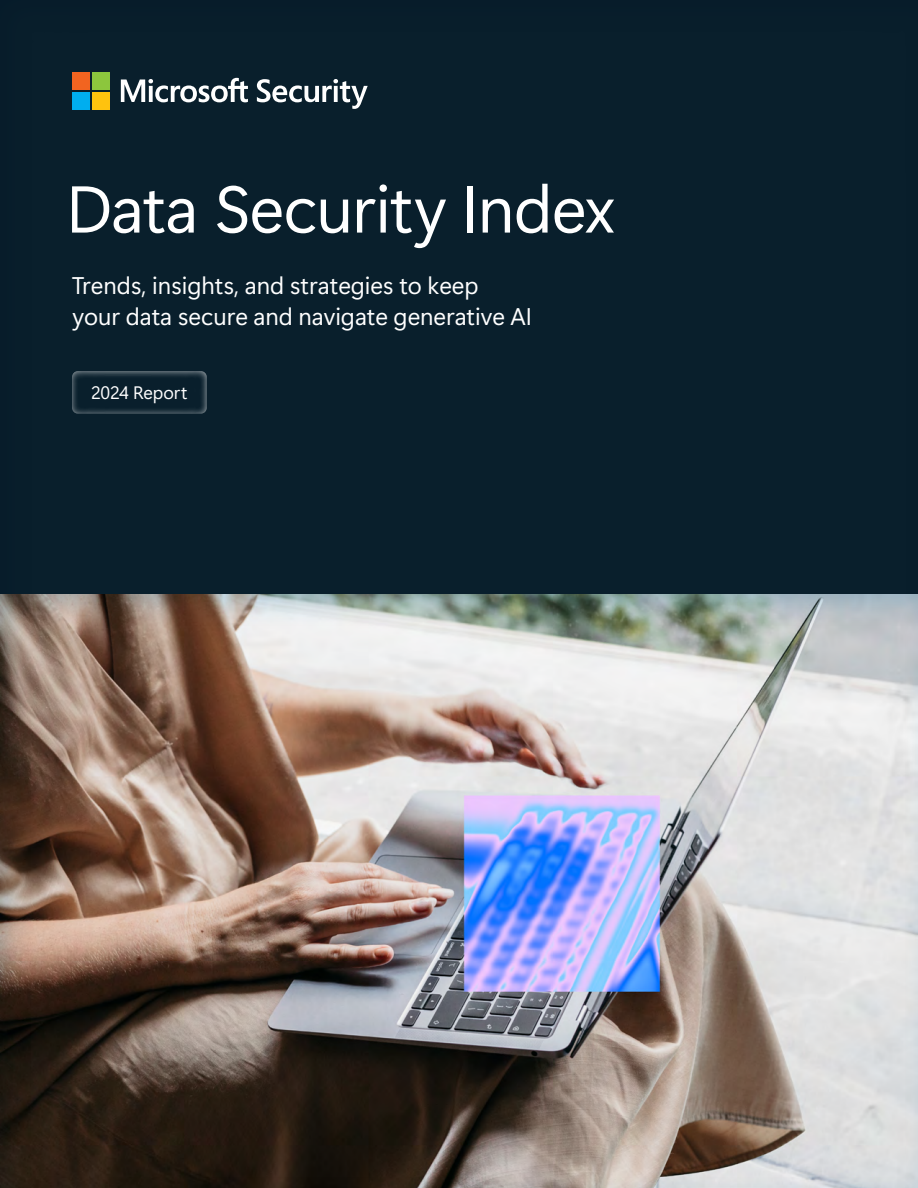
<style>
.page{position:relative;width:918px;height:1188px;background:#091f2c}
.page>*{position:absolute;margin:0;border:0;box-sizing:border-box;transform-origin:0 0}
.H1_-_Cover{font:66px "Segoe Sans 240000";letter-spacing:-.015em;color:#fff}
.SH_-_Cover{font:24px/31.2px "Segoe Sans 240000";color:#fff}
.t1{font:18px "Segoe Sans 240000";letter-spacing:-.01em;color:#fff}
</style>
<div class="page">
<svg style="left:257px;top:79px;width:111px;height:30px"></svg>
<svg style="left:121px;top:78px;width:127px;height:24px"></svg>
<div style="left:72px;top:72px;width:18px;height:18px;background:#f26420"></div>
<div style="left:92px;top:72px;width:18px;height:18px;background:#8cc63d"></div>
<div style="left:72px;top:92px;width:18px;height:17px;background:#00aeef"></div>
<div style="left:92px;top:92px;width:18px;height:17px;background:#ffc20e"></div>
<div style="left:0;top:585px;width:918px;height:603px;background:#8dc8e8;opacity:.5"></div>
<div style="left:60px;top:361px;width:162px;height:55px;background:#fff;opacity:.75"></div>
<p class="H1_-_Cover" style="left:66px;top:163px;width:550px">Data Security Index</p>
<p class="SH_-_Cover" style="left:72px;top:269px;width:461px">Trends, insights, and strategies to keep your data secure and navigate generative AI</p>
<p class="t1" style="left:91px;top:380px;width:98px">2024 Report</p>
</div>
